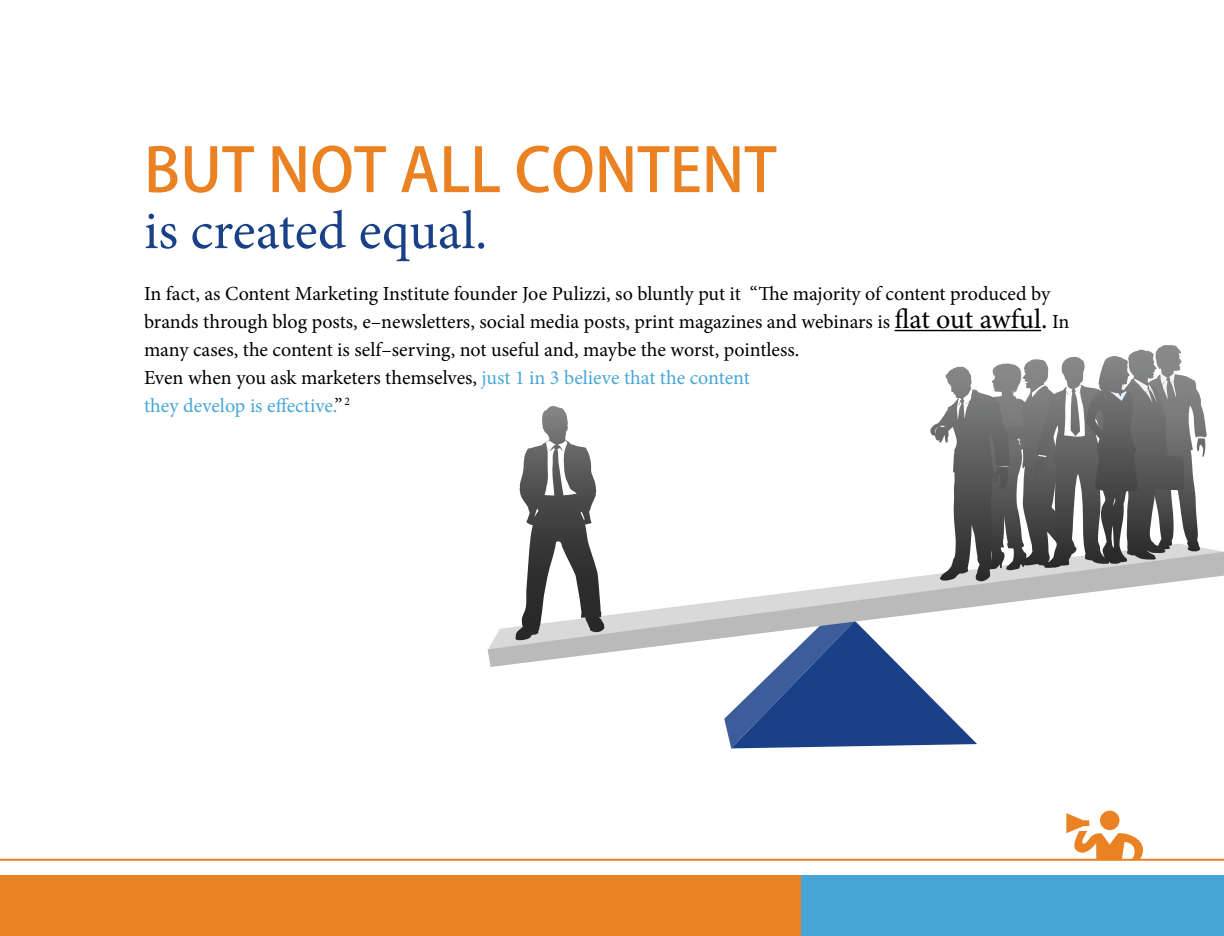
<style>
.page{position:relative;width:1224px;height:936px;background:#fff}
.page>*{position:absolute;margin:0;border:0;box-sizing:border-box;transform-origin:0 0}
.t1{font:500 60px "Koz Go Pro";color:#ea8224}
.t2{font:54px "Minion Pro";color:#1a4187}
.t3{font:20px/28px "Minion Pro";letter-spacing:-.005em;color:#000}
.s1{font-size:28px}
.s2{color:#48a6d6}
</style>
<div class="page">
<div style="left:0;top:875px;width:1224px;height:61px;background:#ea8224"></div>
<div style="left:801px;top:875px;width:423px;height:61px;background:#48a6d6"></div>
<hr style="left:0;top:859px;width:1224px;height:2px;background:#ea8224">
<svg style="left:1066px;top:811px;width:85px;height:48px"></svg>
<hr style="left:895px;top:330px;width:146px;height:1px;background:#000">
<svg style="left:724px;top:667px;width:253px;height:81px"></svg>
<svg style="left:488px;top:552px;width:736px;height:115px"></svg>
<svg style="left:929px;top:345px;width:279px;height:236px"></svg>
<svg style="left:515px;top:410px;width:89px;height:231px"></svg>
<h1 class="t1" style="left:144px;top:132px;width:634px">BUT NOT ALL CONTENT</h1>
<h2 class="t2" style="left:144px;top:195px;width:345px">is created equal.</h2>
<p class="t3" style="left:144px;top:279px;width:927px">In fact, as Content Marketing Institute founder Joe Pulizzi, so bluntly put it “The majority of content produced by brands through blog posts, e–newsletters, social media posts, print magazines and webinars is <span class="s1">flat out awful.</span> In many cases, the content is self–serving, not useful and, maybe the worst, pointless.<br>Even when you ask marketers themselves, <span class="s2">just 1 in 3 believe that the content<br>they develop is effective.</span>” <sup>2</sup></p>
</div>
